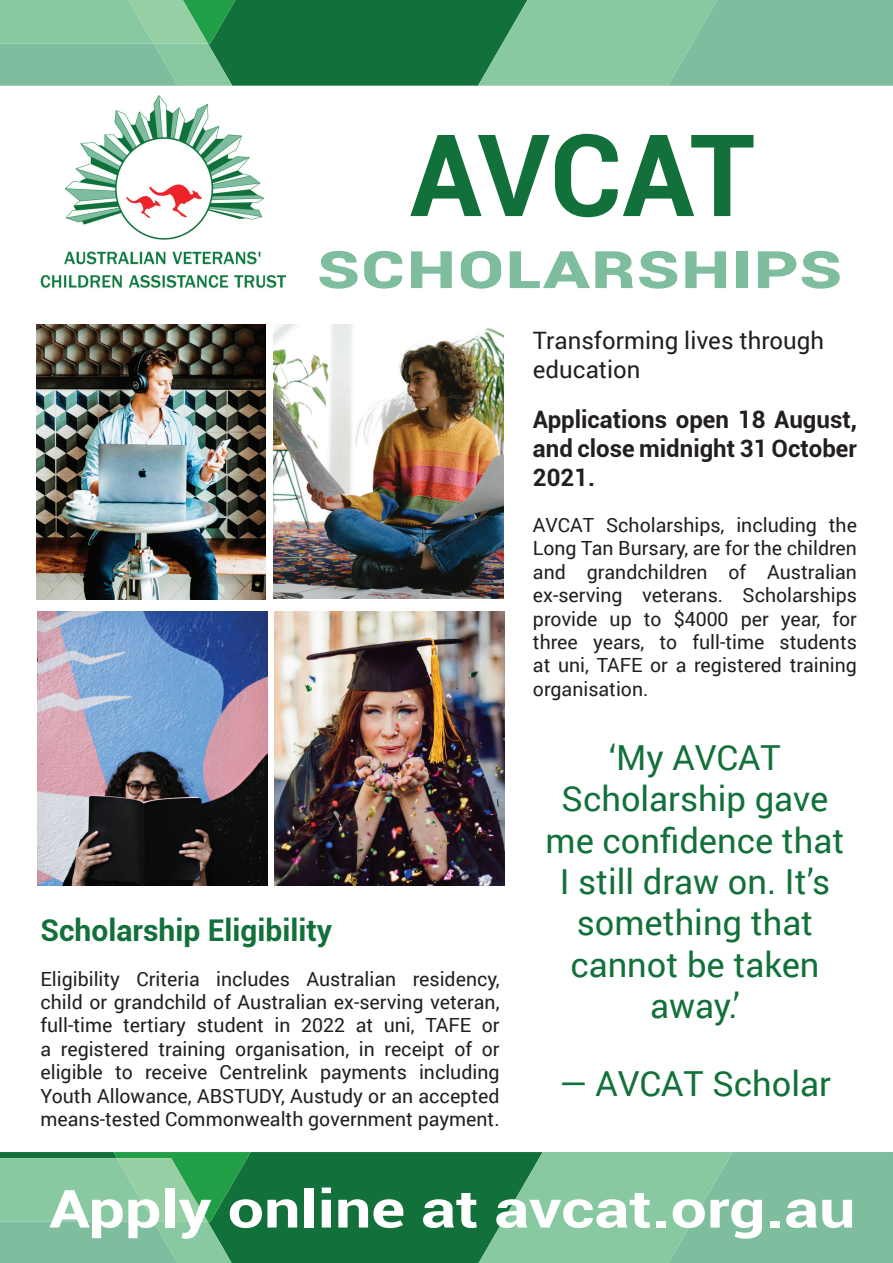
<style>
.page{position:relative;width:893px;height:1263px;background:#fff}
.page>*{position:absolute;margin:0;border:0;box-sizing:border-box;transform-origin:0 0}
.t1{font:700 114px "Roboto";letter-spacing:-.02em;color:#12713a}
.t2{font:700 64.5px "Roboto";color:#7ebd9e;scale:1.23 1}
.t3{font:700 52.5px "Roboto";color:#fff;scale:1.23 1}
.t4{font:34.5px/41.4px "Roboto";color:#12713a;text-align:center}
.t5{font:700 30px "Roboto";color:#12713a}
.t6{font:700 24px/28.8px "Roboto";color:#231f20;text-align:justify}
.t7{font:24px/28.8px "Roboto";color:#231f20}
.t8{font:19.5px/23.4px "Roboto";color:#231f20;text-align:justify}
</style>
<div class="page">
<svg style="left:0;top:0;width:893px;height:86px;background:#5fa97f"></svg>
<img style="left:40px;top:96px;width:245px;height:192px">
<img style="left:36px;top:324px;width:230px;height:275px">
<img style="left:38px;top:611px;width:229px;height:275px">
<img style="left:274px;top:324px;width:229px;height:275px">
<img style="left:274px;top:611px;width:230px;height:275px">
<svg style="left:0;top:1152px;width:891px;height:111px;background:#5ca77c"></svg>
<hr style="left:891px;top:1152px;width:2px;height:111px;background:#7ebd9e">
<h1 class="t1" style="left:409px;top:95px;width:347px">AVCAT</h1>
<h2 class="t2" style="left:317px;top:220px;width:429px">scholarships</h2>
<h3 class="t5" style="left:40px;top:909px;width:293px">Scholarship Eligibility</h3>
<p class="t8" style="left:40px;top:966px;width:461px">Eligibility Criteria includes Australian residency, child or grandchild of Australian ex-serving veteran, full-time tertiary student in 2022 at uni, TAFE or a registered training organisation, in receipt of or eligible to receive Centrelink payments including Youth Allowance, ABSTUDY, Austudy or an accepted means-tested Commonwealth government payment.</p>
<p class="t7" style="left:533px;top:325px;width:293px">Transforming lives through education</p>
<p class="t6" style="left:533px;top:404px;width:325px">Applications open 18 August, and close midnight 31 October 2021.</p>
<p class="t8" style="left:533px;top:512px;width:326px">AVCAT Scholarships, including the Long Tan Bursary, are for the children and grandchildren of Australian ex-serving veterans. Scholarships provide up to $4000 per year, for three years, to full-time students at uni, TAFE or a registered training organisation.</p>
<h3 class="t4" style="left:546px;top:735px;width:300px">‘My AVCAT<br>Scholarship gave me confidence that<br>I still draw on. It’s something that cannot be taken away.’</h3>
<h3 class="t4" style="left:559px;top:1061px;width:273px">— AVCAT Scholar</h3>
<h3 class="t3" style="left:49px;top:1172px;width:657px">Apply online at avcat.org.au</h3>
</div>
